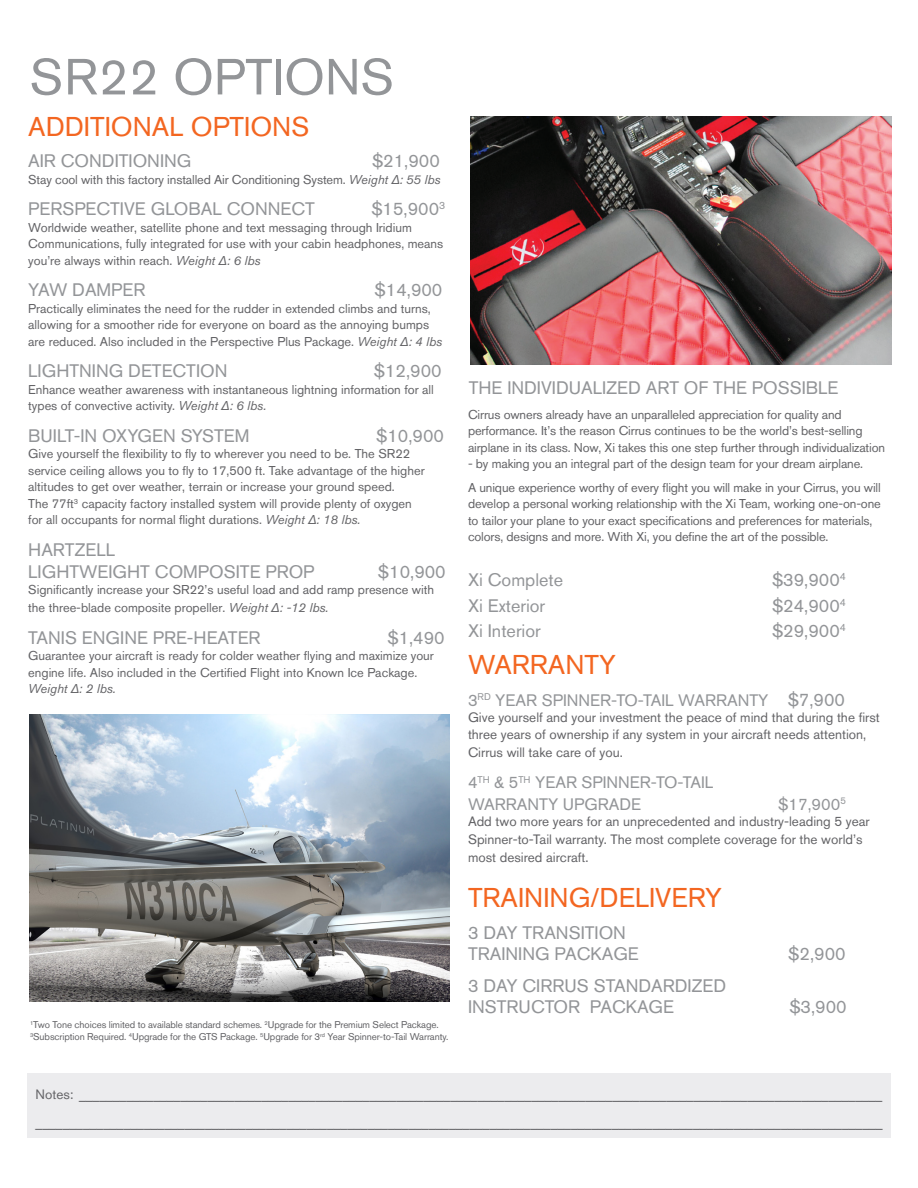
<style>
.page{position:relative;width:918px;height:1188px;background:#fff}
.page>*{position:absolute;margin:0;border:0;box-sizing:border-box;transform-origin:0 0}
.t1{font:50.25px "Akzidenz Grotesk BQ";color:#939598}
.t2{font:27px "Akzidenz Grotesk BQ";color:#f36621}
.t3{font:18px "Akzidenz Grotesk BQ";color:#939598}
.t4{font:16.5px "Akzidenz Grotesk BQ";color:#939598}
.t5{font:13.5px/18px "Akzidenz Grotesk BQ";color:#636366}
.t6{font:12.75px/16.5px "Akzidenz Grotesk BQ";color:#636366}
.t7{font:9.75px/11.7px "Akzidenz Grotesk BQ";letter-spacing:-.01em;color:#636366}
.s1{font-style:italic}
.s2{font-size:18px}
</style>
<div class="page">
<img style="left:471px;top:117px;width:420px;height:247px">
<div style="left:27px;top:1074px;width:864px;height:64px;background:#ececee"></div>
<img style="left:29px;top:715px;width:420px;height:287px">
<p class="t1" style="left:30px;top:47px;width:366px">SR22 OPTIONS</p>
<p class="t2" style="left:28px;top:110px;width:283px">ADDITIONAL OPTIONS</p>
<p class="t3" style="left:28px;top:150px;width:165px">AIR CONDITIONING</p>
<p class="t3" style="left:372px;top:150px;width:69px">$21,900</p>
<p class="t6" style="left:28px;top:171px;width:414px">Stay cool with this factory installed Air Conditioning System. <span class="s1">Weight ∆: 55 lbs</span></p>
<p class="t3" style="left:28px;top:198px;width:288px">PERSPECTIVE GLOBAL CONNECT</p>
<p class="t3" style="left:371px;top:198px;width:75px">$15,900<sup>3</sup></p>
<p class="t6" style="left:28px;top:219px;width:417px">Worldwide weather, satellite phone and text messaging through Iridium<br>Communications, fully integrated for use with your cabin headphones, means you’re always within reach. <span class="s1">Weight Δ: 6 lbs</span></p>
<p class="t3" style="left:28px;top:279px;width:119px">YAW DAMPER</p>
<p class="t3" style="left:375px;top:279px;width:69px">$14,900</p>
<p class="t6" style="left:28px;top:300px;width:404px">Practically eliminates the need for the rudder in extended climbs and turns,</p>
<p class="t6" style="left:28px;top:317px;width:416px">allowing for a smoother ride for everyone on board as the annoying bumps are reduced. Also included in the Perspective Plus Package. <span class="s1">Weight Δ: 4 lbs</span></p>
<p class="t3" style="left:28px;top:360px;width:201px">LIGHTNING DETECTION</p>
<p class="t3" style="left:374px;top:360px;width:69px">$12,900</p>
<p class="t6" style="left:28px;top:381px;width:407px">Enhance weather awareness with instantaneous lightning information for all types of convective activity. <span class="s1">Weight ∆: 6 lbs.</span></p>
<p class="t3" style="left:28px;top:425px;width:223px">BUILT-IN OXYGEN SYSTEM</p>
<p class="t3" style="left:376px;top:425px;width:69px">$10,900</p>
<p class="t6" style="left:28px;top:446px;width:398px">Give yourself the flexibility to fly to wherever you need to be. The SR22 service ceiling allows you to fly to 17,500 ft. Take advantage of the higher altitudes to get over weather, terrain or increase your ground speed.</p>
<p class="t6" style="left:28px;top:495px;width:385px">The 77ft<sup>3</sup> capacity factory installed system will provide plenty of oxygen</p>
<p class="t6" style="left:28px;top:512px;width:334px">for all occupants for normal flight durations. <span class="s1">Weight ∆: 18 lbs.</span></p>
<p class="t3" style="left:28px;top:539px;width:89px">HARTZELL</p>
<p class="t3" style="left:28px;top:561px;width:288px">LIGHTWEIGHT COMPOSITE PROP</p>
<p class="t3" style="left:378px;top:561px;width:69px">$10,900</p>
<p class="t6" style="left:28px;top:580px;width:407px;line-height:18px">Significantly increase your SR22’s useful load and add ramp presence with the three-blade composite propeller. <span class="s1">Weight Δ: -12 lbs.</span></p>
<p class="t3" style="left:28px;top:627px;width:234px">TANIS ENGINE PRE-HEATER</p>
<p class="t3" style="left:387px;top:627px;width:59px">$1,490</p>
<p class="t6" style="left:28px;top:647px;width:407px">Guarantee your aircraft is ready for colder weather flying and maximize your engine life. Also included in the Certified Flight into Known Ice Package.<br><span class="s1">Weight Δ: 2 lbs.</span></p>
<p class="t7" style="left:30px;top:1019px;width:420px"><sup>1</sup>Two Tone choices limited to available standard schemes. <sup>2</sup>Upgrade for the Premium Select Package.<br><sup>3</sup>Subscription Required. <sup>4</sup>Upgrade for the GTS Package. <sup>5</sup>Upgrade for 3<sup>rd</sup> Year Spinner-to-Tail Warranty.</p>
<p class="t3" style="left:469px;top:378px;width:371px">THE INDIVIDUALIZED ART OF THE POSSIBLE</p>
<p class="t6" style="left:468px;top:406px;width:419px">Cirrus owners already have an unparalleled appreciation for quality and performance. It’s the reason Cirrus continues to be the world’s best-selling airplane in its class. Now, Xi takes this one step further through individualization</p>
<p class="t6" style="left:468px;top:455px;width:397px">- by making you an integral part of the design team for your dream airplane.</p>
<p class="t6" style="left:468px;top:479px;width:414px">A unique experience worthy of every flight you will make in your Cirrus, you will develop a personal working relationship with the Xi Team, working one-on-one to tailor your plane to your exact specifications and preferences for materials, colors, designs and more. With Xi, you define the art of the possible.</p>
<p class="t3" style="left:468px;top:569px;width:97px">Xi Complete</p>
<p class="t3" style="left:772px;top:569px;width:75px">$39,900<sup>4</sup></p>
<p class="t3" style="left:468px;top:595px;width:79px">Xi Exterior</p>
<p class="t3" style="left:772px;top:595px;width:75px">$24,900<sup>4</sup></p>
<p class="t3" style="left:468px;top:620px;width:74px">Xi Interior</p>
<p class="t3" style="left:772px;top:620px;width:75px">$29,900<sup>4</sup></p>
<p class="t2" style="left:468px;top:649px;width:149px">WARRANTY</p>
<p class="t4" style="left:468px;top:690px;width:379px">3<sup>RD</sup> YEAR SPINNER-TO-TAIL WARRANTY <span class="s2">$7,900</span></p>
<p class="t5" style="left:468px;top:709px;width:413px;line-height:16.5px">Give yourself and your investment the peace of mind that during the first three years of ownership if any system in your aircraft needs attention,</p>
<p class="t5" style="left:468px;top:743px;width:156px">Cirrus will take care of you.</p>
<p class="t4" style="left:468px;top:772px;width:247px">4<sup>TH</sup> &amp; 5<sup>TH</sup> YEAR SPINNER-TO-TAIL</p>
<p class="t4" style="left:468px;top:794px;width:175px">WARRANTY UPGRADE</p>
<p class="t4" style="left:778px;top:794px;width:69px">$17,900<sup>5</sup></p>
<p class="t5" style="left:468px;top:812px;width:403px">Add two more years for an unprecedented and industry-leading 5 year<br>Spinner-to-Tail warranty. The most complete coverage for the world’s most desired aircraft.</p>
<p class="t2" style="left:468px;top:882px;width:255px">TRAINING/DELIVERY</p>
<p class="t3" style="left:468px;top:922px;width:160px">3 DAY TRANSITION</p>
<p class="t3" style="left:468px;top:943px;width:172px">TRAINING PACKAGE</p>
<p class="t3" style="left:788px;top:943px;width:59px">$2,900</p>
<p class="t3" style="left:468px;top:975px;width:260px">3 DAY CIRRUS STANDARDIZED</p>
<p class="t3" style="left:468px;top:996px;width:208px">INSTRUCTOR PACKAGE</p>
<p class="t3" style="left:789px;top:996px;width:59px">$3,900</p>
<p class="t5" style="left:36px;top:1080px;width:849px;line-height:28.5px">Notes: _______________________________________________________________________________________________________________________ _____________________________________________________________________________________________________________________________</p>
</div>
